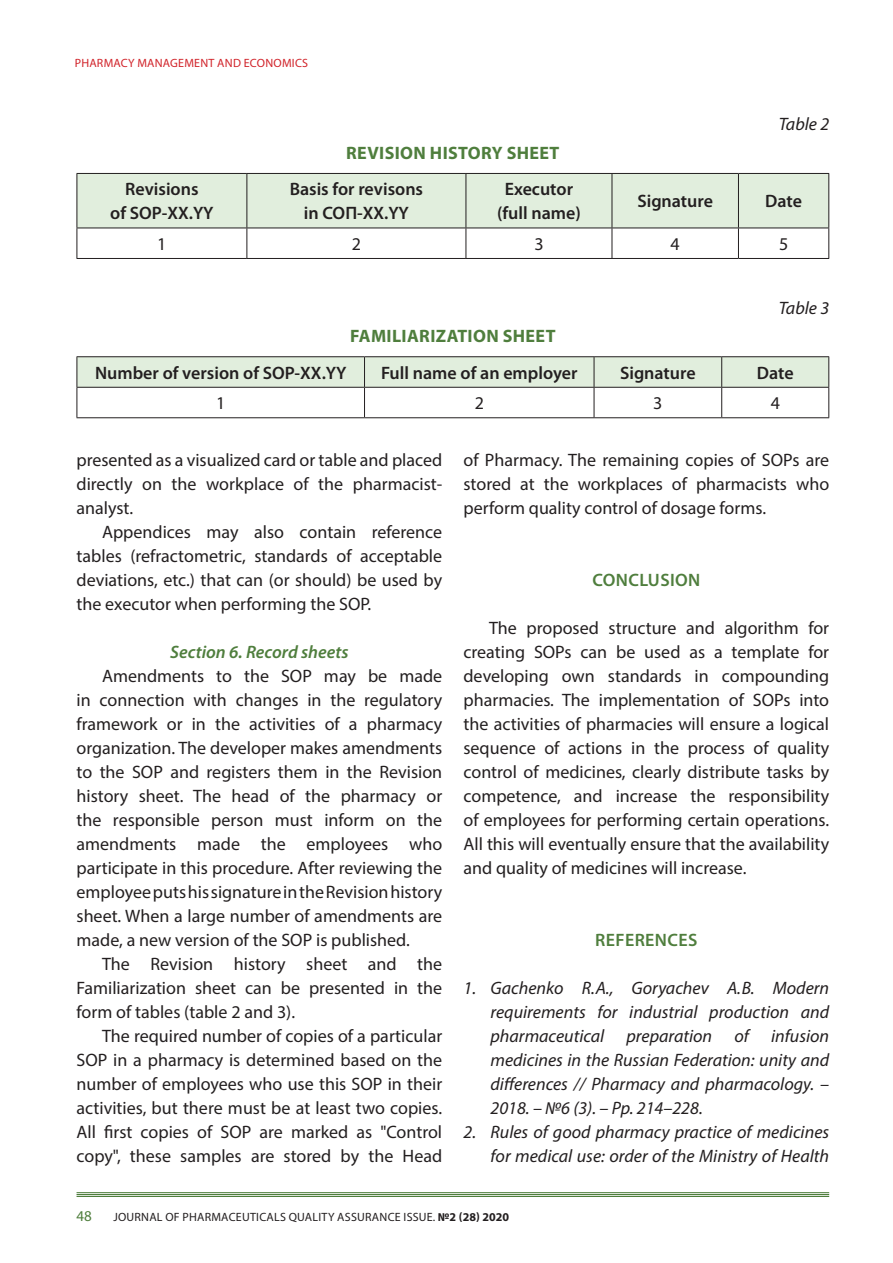
<style>
.page{position:relative;width:893px;height:1263px;background:#fff}
.page>*{position:absolute;margin:0;border:0;box-sizing:border-box;transform-origin:0 0}
.text{font:18px/24px "Myriad Pro";color:#231f20;text-align:justify}
.tab-tab{font:italic 18px/24px "Myriad Pro";color:#231f20;text-align:justify}
.tab-shap{font:600 18px/24px "Myriad Pro";color:#231f20;text-align:center}
.tab-zag{font:700 18px "Myriad Pro";letter-spacing:.02em;color:#4f7e3d}
.podpodzag{font:italic 600 18px "Myriad Pro";color:#4f7e3d}
.podzag{font:600 18px "Myriad Pro";letter-spacing:.02em;color:#4f7e3d}
.tab-text{font:18px "Myriad Pro";color:#231f20}
.t1{font:15px "Myriad Pro";color:#4f7e3d}
.t2{font:12px "Myriad Pro";letter-spacing:.02em;color:#231f20}
.t3{font:12px "Myriad Pro";letter-spacing:.02em;color:#d1232a}
.s1{font-weight:700}
</style>
<div class="page">
<hr style="left:77px;top:1192px;width:752px;height:1px;background:#4f7e3d">
<hr style="left:77px;top:1194px;width:752px;height:1px;background:#4f7e3d">
<hr style="left:77px;top:1196px;width:752px;height:1px;background:#4f7e3d">
<div style="left:78px;top:174px;width:750px;height:54px;background:#e1eedd"></div>
<hr style="left:246px;top:174px;width:1px;height:54px;background:#231f20">
<hr style="left:466px;top:174px;width:1px;height:54px;background:#231f20">
<hr style="left:612px;top:174px;width:1px;height:54px;background:#231f20">
<hr style="left:738px;top:174px;width:1px;height:54px;background:#231f20">
<hr style="left:246px;top:228px;width:1px;height:30px;background:#231f20">
<hr style="left:466px;top:228px;width:1px;height:30px;background:#231f20">
<hr style="left:612px;top:228px;width:1px;height:30px;background:#231f20">
<hr style="left:738px;top:228px;width:1px;height:30px;background:#231f20">
<hr style="left:77px;top:173px;width:170px;height:1px;background:#231f20">
<hr style="left:77px;top:174px;width:1px;height:54px;background:#231f20">
<hr style="left:247px;top:173px;width:219px;height:1px;background:#231f20">
<hr style="left:466px;top:173px;width:146px;height:1px;background:#231f20">
<hr style="left:612px;top:173px;width:126px;height:1px;background:#231f20">
<hr style="left:738px;top:173px;width:91px;height:1px;background:#231f20">
<hr style="left:828px;top:174px;width:1px;height:54px;background:#231f20">
<hr style="left:77px;top:228px;width:170px;height:1px;background:#231f20">
<hr style="left:77px;top:228px;width:1px;height:30px;background:#231f20">
<hr style="left:247px;top:228px;width:219px;height:1px;background:#231f20">
<hr style="left:466px;top:228px;width:146px;height:1px;background:#231f20">
<hr style="left:612px;top:228px;width:126px;height:1px;background:#231f20">
<hr style="left:738px;top:228px;width:91px;height:1px;background:#231f20">
<hr style="left:828px;top:228px;width:1px;height:30px;background:#231f20">
<hr style="left:77px;top:258px;width:170px;height:1px;background:#231f20">
<hr style="left:247px;top:258px;width:219px;height:1px;background:#231f20">
<hr style="left:466px;top:258px;width:146px;height:1px;background:#231f20">
<hr style="left:612px;top:258px;width:126px;height:1px;background:#231f20">
<hr style="left:738px;top:258px;width:91px;height:1px;background:#231f20">
<hr style="left:77px;top:356px;width:287px;height:1px;background:#231f20">
<hr style="left:364px;top:356px;width:230px;height:1px;background:#231f20">
<hr style="left:594px;top:356px;width:128px;height:1px;background:#231f20">
<hr style="left:722px;top:356px;width:107px;height:1px;background:#231f20">
<svg style="left:77px;top:357px;width:752px;height:60px"></svg>
<hr style="left:77px;top:417px;width:287px;height:1px;background:#231f20">
<hr style="left:364px;top:417px;width:230px;height:1px;background:#231f20">
<hr style="left:594px;top:417px;width:128px;height:1px;background:#231f20">
<hr style="left:722px;top:417px;width:107px;height:1px;background:#231f20">
<p class="t3" style="left:75px;top:56px;width:235px">PHARMACY MANAGEMENT AND ECONOMICS</p>
<p class="tab-zag" style="left:346px;top:141px;width:215px">REVISION HISTORY SHEET</p>
<p class="tab-tab" style="left:779px;top:112px;width:52px">Table 2</p>
<p class="tab-shap" style="left:110px;top:178px;width:105px">Revisions<br>of SOP-ХХ.YY</p>
<p class="tab-shap" style="left:290px;top:178px;width:135px">Basis for revisons in СОП-ХХ.YY</p>
<p class="tab-shap" style="left:497px;top:178px;width:85px">Executor (full name)</p>
<p class="tab-shap" style="left:637px;top:190px;width:77px">Signature</p>
<p class="tab-shap" style="left:765px;top:190px;width:38px">Date</p>
<p class="tab-text" style="left:157px;top:233px;width:11px">1</p>
<p class="tab-text" style="left:352px;top:233px;width:11px">2</p>
<p class="tab-text" style="left:534px;top:233px;width:11px">3</p>
<p class="tab-text" style="left:671px;top:233px;width:11px">4</p>
<p class="tab-text" style="left:779px;top:233px;width:11px">5</p>
<p class="tab-zag" style="left:350px;top:324px;width:207px">FAMILIARIZATION SHEET</p>
<p class="tab-tab" style="left:779px;top:295px;width:52px">Table 3</p>
<p class="tab-shap" style="left:95px;top:361px;width:253px">Number of version of SOP-ХХ.YY</p>
<p class="tab-shap" style="left:381px;top:361px;width:198px">Full name of an employer</p>
<p class="tab-shap" style="left:620px;top:361px;width:77px">Signature</p>
<p class="tab-shap" style="left:757px;top:361px;width:38px">Date</p>
<p class="tab-text" style="left:216px;top:392px;width:11px">1</p>
<p class="tab-text" style="left:475px;top:392px;width:11px">2</p>
<p class="tab-text" style="left:653px;top:392px;width:11px">3</p>
<p class="tab-text" style="left:771px;top:392px;width:11px">4</p>
<p class="text" style="left:77px;top:448px;width:367px">presented as a visualized card or table and placed directly on the workplace of the pharmacist&shy;analyst.</p>
<p class="text" style="left:77px;top:520px;width:367px;text-indent:26px">Appendices may also contain reference tables (refractometric, standards of acceptable deviations, etc.) that can (or should) be used by the executor when performing the SOP.</p>
<p class="podpodzag" style="left:170px;top:642px;width:180px">Section 6. Record sheets</p>
<p class="text" style="left:77px;top:664px;width:367px;text-indent:26px">Amendments to the SOP may be made in connection with changes in the regulatory framework or in the activities of a pharmacy organization. The developer makes amendments to the SOP and registers them in the Revision history sheet. The head of the pharmacy or the responsible person must inform on the amendments made the employees who participate in this procedure. After reviewing the employee puts his signature in the Revision history sheet. When a large number of amendments are made, a new version of the SOP is published.</p>
<p class="text" style="left:77px;top:952px;width:367px;text-indent:26px">The Revision history sheet and the Familiarization sheet can be presented in the form of tables (table 2 and 3).</p>
<p class="text" style="left:77px;top:1024px;width:367px;text-indent:26px">The required number of copies of a particular SOP in a pharmacy is determined based on the number of employees who use this SOP in their activities, but there must be at least two copies.<br>All first copies of SOP are marked as "Control copy", these samples are stored by the Head</p>
<p class="text" style="left:463px;top:448px;width:367px">of Pharmacy. The remaining copies of SOPs are stored at the workplaces of pharmacists who perform quality control of dosage forms.</p>
<p class="podzag" style="left:592px;top:570px;width:109px">CONCLUSION</p>
<p class="text" style="left:463px;top:616px;width:367px;text-indent:26px">The proposed structure and algorithm for creating SOPs can be used as a template for developing own standards in compounding pharmacies. The implementation of SOPs into the activities of pharmacies will ensure a logical sequence of actions in the process of quality control of medicines, clearly distribute tasks by competence, and increase the responsibility of employees for performing certain operations.<br>All this will eventually ensure that the availability and quality of medicines will increase.</p>
<p class="podzag" style="left:595px;top:930px;width:104px">REFERENCES</p>
<p class="tab-tab" style="left:490px;top:976px;width:340px;text-indent:-27px">1. Gachenko R.A., Goryachev A.B. Modern requirements for industrial production and pharmaceutical preparation of infusion medicines in the Russian Federation: unity and differences // Pharmacy and pharmacology. – 2018. – №6 (3). – Pp. 214–228.</p>
<p class="tab-tab" style="left:463px;top:1120px;width:367px;text-align:right">2. Rules of good pharmacy practice of medicines for medical use: order of the Ministry of Health</p>
<p class="t1" style="left:77px;top:1207px;width:17px">48</p>
<p class="t2" style="left:113px;top:1209px;width:397px">JOURNAL OF PHARMACEUTICALS QUALITY ASSURANCE ISSUE. <span class="s1">№2 (28) 2020</span></p>
</div>
